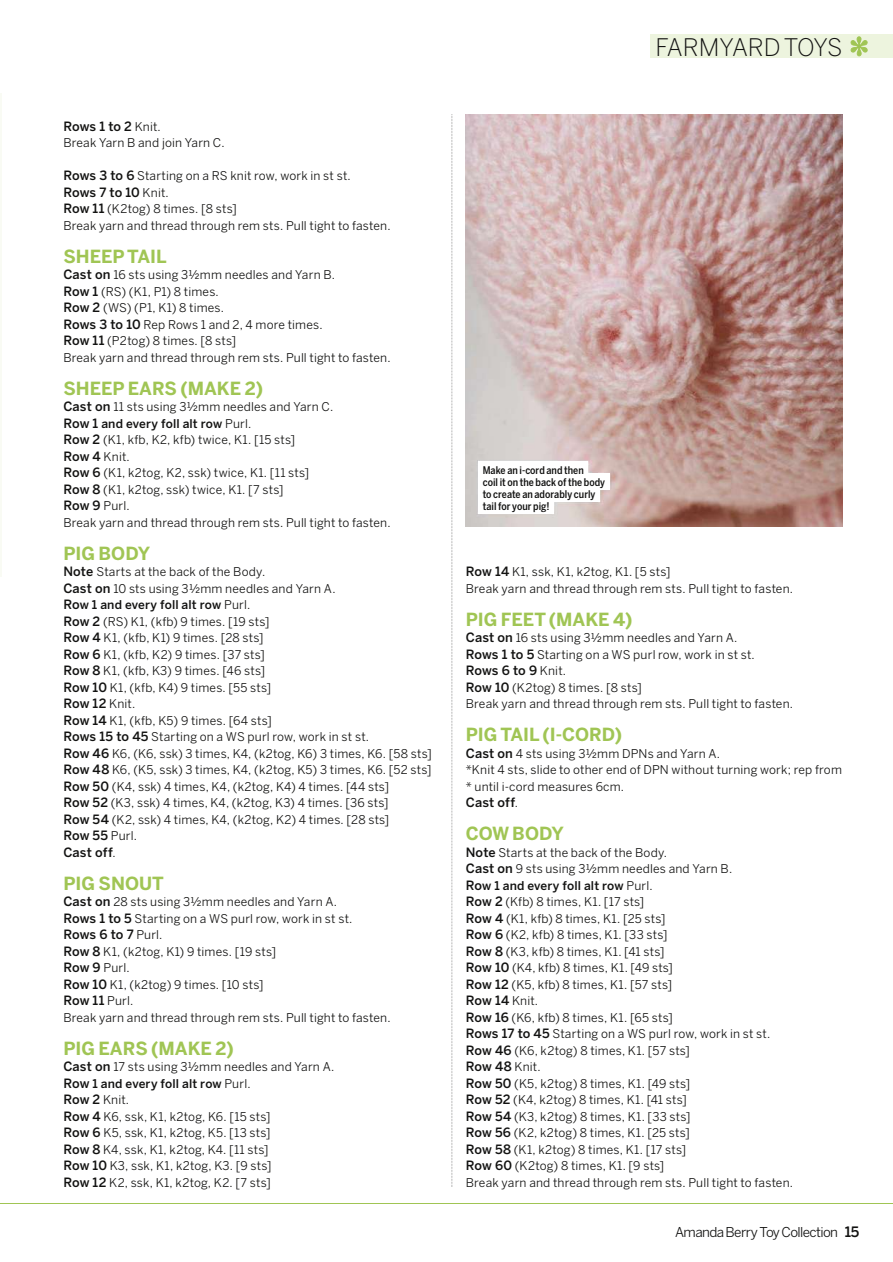
<style>
.page{position:relative;width:893px;height:1262px;background:#fff}
.page>*{position:absolute;margin:0;border:0;box-sizing:border-box;transform-origin:0 0}
.t1{font:300 24px "Benton Sans";letter-spacing:-.02em;color:#121211}
.t2{font:700 18px "Benton Sans";color:#a0c554}
.t3{font:13.5px "Benton Sans";letter-spacing:-.045em;color:#121211}
.t4{font:500 12.75px/16.5px "Benton Sans";color:#121211}
.t5{font:12px/16.5px "Benton Sans";letter-spacing:.015em;color:#121211}
.t6{font:500 10.5px/12px "Benton Sans Cond";color:#121211}
.s1{font-weight:400;font-size:12px}
.s2{font-weight:500;font-size:12.75px}
.s3{font-weight:500}
.s4{font-weight:500;font-size:14.25px}
</style>
<div class="page">
<img style="left:465px;top:114px;width:377px;height:413px">
<div style="left:649px;top:35px;width:243px;height:23px;background:#edf4de"></div>
<svg style="left:850px;top:36px;width:17px;height:20px"></svg>
<hr style="left:0;top:1203px;width:892px;height:1px;background:#a0c554">
<hr style="left:0;top:93px;width:2px;height:483px;background:#f9fbf4">
<svg style="left:451px;top:114px;width:1px;height:1073px"></svg>
<div style="left:478px;top:461px;width:110px;height:17px;background:#fff"></div>
<div style="left:478px;top:473px;width:131px;height:17px;background:#fff"></div>
<div style="left:478px;top:485px;width:121px;height:17px;background:#fff"></div>
<div style="left:478px;top:497px;width:76px;height:17px;background:#fff"></div>
<p class="t4" style="left:63px;top:118px;width:99px">Rows 1 to 2 <span class="s1">Knit.</span></p>
<p class="t5" style="left:63px;top:136px;width:163px">Break Yarn B and join Yarn C.</p>
<p class="t5" style="left:63px;top:169px;width:289px"><span class="s2">Rows 3 to 6</span> Starting on a RS knit row, work in st st.</p>
<p class="t4" style="left:63px;top:184px;width:107px">Rows 7 to 10 <span class="s1">Knit.</span></p>
<p class="t5" style="left:63px;top:202px;width:329px"><span class="s2">Row 11</span> (K2tog) 8 times. [8 sts]<br>Break yarn and thread through rem sts. Pull tight to fasten.</p>
<h2 class="t2" style="left:63px;top:250px;width:105px">SHEEP TAIL</h2>
<p class="t5" style="left:63px;top:268px;width:329px"><span class="s2">Cast on</span> 16 sts using 3½mm needles and Yarn B.<br><span class="s2">Row 1</span> (RS) (K1, P1) 8 times.<br><span class="s2">Row 2</span> (WS) (P1, K1) 8 times.<br><span class="s2">Rows 3 to 10</span> Rep Rows 1 and 2, 4 more times.<br><span class="s2">Row 11</span> (P2tog) 8 times. [8 sts]<br>Break yarn and thread through rem sts. Pull tight to fasten.</p>
<h2 class="t2" style="left:63px;top:382px;width:201px">SHEEP EARS (MAKE 2)</h2>
<p class="t5" style="left:63px;top:400px;width:329px"><span class="s2">Cast on</span> 11 sts using 3½mm needles and Yarn C.<br><span class="s2">Row 1</span> <span class="s3">and every foll alt row</span> Purl.<br><span class="s2">Row 2</span> (K1, kfb, K2, kfb) twice, K1. [15 sts]<br><span class="s2">Row 4</span> Knit.<br><span class="s2">Row 6</span> (K1, k2tog, K2, ssk) twice, K1. [11 sts]<br><span class="s2">Row 8</span> (K1, k2tog, ssk) twice, K1. [7 sts]<br><span class="s2">Row 9</span> Purl.<br>Break yarn and thread through rem sts. Pull tight to fasten.</p>
<h2 class="t2" style="left:63px;top:547px;width:88px">PIG BODY</h2>
<p class="t5" style="left:63px;top:565px;width:273px"><span class="s2">Note</span> Starts at the back of the Body.<br><span class="s2">Cast on</span> 10 sts using 3½mm needles and Yarn A.<br><span class="s2">Ro</span><span class="s3">w 1 and every foll alt row</span> Purl.<br><span class="s2">Row 2</span> (RS) K1, (kfb) 9 times. [19 sts]<br><span class="s2">Row 4</span> K1, (kfb, K1) 9 times. [28 sts]<br><span class="s2">Row 6</span> K1, (kfb, K2) 9 times. [37 sts]<br><span class="s2">Row 8</span> K1, (kfb, K3) 9 times. [46 sts]<br><span class="s2">Row 10</span> K1, (kfb, K4) 9 times. [55 sts]</p>
<p class="t4" style="left:63px;top:696px;width:73px">Row 12 <span class="s1">Knit.</span></p>
<p class="t5" style="left:63px;top:713px;width:370px"><span class="s2">Row 14</span> K1, (kfb, K5) 9 times. [64 sts]<br><span class="s2">Rows 15 to 45</span> Starting on a WS purl row, work in st st.<br><span class="s2">Row 46</span> K6, (K6, ssk) 3 times, K4, (k2tog, K6) 3 times, K6. [58 sts] <span class="s2">Row 48</span> K6, (K5, ssk) 3 times, K4, (k2tog, K5) 3 times, K6. [52 sts] <span class="s2">Row 50</span> (K4, ssk) 4 times, K4, (k2tog, K4) 4 times. [44 sts]<br><span class="s2">Row 52</span> (K3, ssk) 4 times, K4, (k2tog, K3) 4 times. [36 sts]<br><span class="s2">Row 54</span> (K2, ssk) 4 times, K4, (k2tog, K2) 4 times. [28 sts]</p>
<p class="t4" style="left:63px;top:828px;width:75px">Row 55 <span class="s1">Purl.<br></span>Cast off<span class="s1">.</span></p>
<h2 class="t2" style="left:63px;top:877px;width:102px">PIG SNOUT</h2>
<p class="t5" style="left:63px;top:895px;width:290px"><span class="s2">Cast on</span> 28 sts using 3½mm needles and Yarn A.<br><span class="s2">Rows 1 to 5</span> Starting on a WS purl row, work in st st.</p>
<p class="t4" style="left:63px;top:927px;width:101px">Rows 6 to 7 <span class="s1">Purl.</span></p>
<p class="t5" style="left:63px;top:944px;width:214px"><span class="s2">Row 8</span> K1, (k2tog, K1) 9 times. [19 sts]<br><span class="s2">Row 9</span> Purl.<br><span class="s2">Row 10</span> K1, (k2tog) 9 times. [10 sts]</p>
<p class="t4" style="left:63px;top:993px;width:71px">Row 11 <span class="s1">Purl.</span></p>
<p class="t5" style="left:63px;top:1010px;width:329px">Break yarn and thread through rem sts. Pull tight to fasten.</p>
<h2 class="t2" style="left:63px;top:1042px;width:172px">PIG EARS (MAKE 2)</h2>
<p class="t5" style="left:63px;top:1060px;width:272px"><span class="s2">Cast on</span> 17 sts using 3½mm needles and Yarn A.<br><span class="s2">Row</span> <span class="s3">1 and every foll alt row</span> Purl.<br><span class="s2">Row 2</span> Knit.<br><span class="s2">Row 4</span> K6, ssk, K1, k2tog, K6. [15 sts]<br><span class="s2">Row 6</span> K5, ssk, K1, k2tog, K5. [13 sts]<br><span class="s2">Row 8</span> K4, ssk, K1, k2tog, K4. [11 sts]<br><span class="s2">Row 10</span> K3, ssk, K1, k2tog, K3. [9 sts]<br><span class="s2">Row 12</span> K2, ssk, K1, k2tog, K2. [7 sts]</p>
<h1 class="t1" style="left:655px;top:38px;width:188px">FARMYARD TOYS</h1>
<p class="t6" style="left:482px;top:465px;width:124px">Make an i-cord and then<br>coil it on the back of the body to create an adorably curly tail for your pig!</p>
<p class="t5" style="left:465px;top:565px;width:329px"><span class="s2">Row 14</span> K1, ssk, K1, k2tog, K1. [5 sts]<br>Break yarn and thread through rem sts. Pull tight to fasten.</p>
<h2 class="t2" style="left:465px;top:613px;width:168px">PIG FEET (MAKE 4)</h2>
<p class="t5" style="left:465px;top:631px;width:290px"><span class="s2">Cast on</span> 16 sts using 3½mm needles and Yarn A.<br><span class="s2">Rows 1 to 5</span> Starting on a WS purl row, work in st st.</p>
<p class="t4" style="left:465px;top:663px;width:102px">Rows 6 to 9 <span class="s1">Knit.</span></p>
<p class="t5" style="left:465px;top:680px;width:329px"><span class="s2">Row 10</span> (K2tog) 8 times. [8 sts]<br>Break yarn and thread through rem sts. Pull tight to fasten.</p>
<h2 class="t2" style="left:465px;top:728px;width:158px">PIG TAIL (I-CORD)</h2>
<p class="t5" style="left:465px;top:746px;width:377px"><span class="s2">Cast on</span> 4 sts using 3½mm DPNs and Yarn A.<br>*Knit 4 sts, slide to other end of DPN without turning work; rep from * until i-cord measures 6cm.</p>
<p class="t4" style="left:465px;top:795px;width:54px">Cast off<span class="s1">.</span></p>
<h2 class="t2" style="left:465px;top:827px;width:99px">COW BODY</h2>
<p class="t5" style="left:465px;top:845px;width:268px"><span class="s2">Note</span> Starts at the back of the Body.<br><span class="s2">Cast on</span> 9 sts using 3½mm needles and Yarn B.<br><span class="s2">Ro</span><span class="s3">w 1 and every foll alt row</span> Purl.<br><span class="s2">Row 2</span> (Kfb) 8 times, K1. [17 sts]<br><span class="s2">Row 4</span> (K1, kfb) 8 times, K1. [25 sts]<br><span class="s2">Row 6</span> (K2, kfb) 8 times, K1. [33 sts]<br><span class="s2">Row 8</span> (K3, kfb) 8 times, K1. [41 sts]<br><span class="s2">Row 10</span> (K4, kfb) 8 times, K1. [49 sts]<br><span class="s2">Row 12</span> (K5, kfb) 8 times, K1. [57 sts]</p>
<p class="t4" style="left:465px;top:993px;width:74px">Row 14 <span class="s1">Knit.</span></p>
<p class="t5" style="left:465px;top:1010px;width:306px"><span class="s2">Row 16</span> (K6, kfb) 8 times, K1. [65 sts]<br><span class="s2">Rows 17 to 45</span> Starting on a WS purl row, work in st st.<br><span class="s2">Row 46</span> (K6, k2tog) 8 times, K1. [57 sts]</p>
<p class="t4" style="left:465px;top:1059px;width:76px">Row 48 <span class="s1">Knit.</span></p>
<p class="t5" style="left:465px;top:1076px;width:329px"><span class="s2">Row 50</span> (K5, k2tog) 8 times, K1. [49 sts]<br><span class="s2">Row 52</span> (K4, k2tog) 8 times, K1. [41 sts]<br><span class="s2">Row 54</span> (K3, k2tog) 8 times, K1. [33 sts]<br><span class="s2">Row 56</span> (K2, k2tog) 8 times, K1. [25 sts]<br><span class="s2">Row 58</span> (K1, k2tog) 8 times, K1. [17 sts]<br><span class="s2">Row 60</span> (K2tog) 8 times, K1. [9 sts]<br>Break yarn and thread through rem sts. Pull tight to fasten.</p>
<p class="t3" style="left:675px;top:1227px;width:186px">Amanda Berry Toy Collection <span class="s4">15</span></p>
</div>
